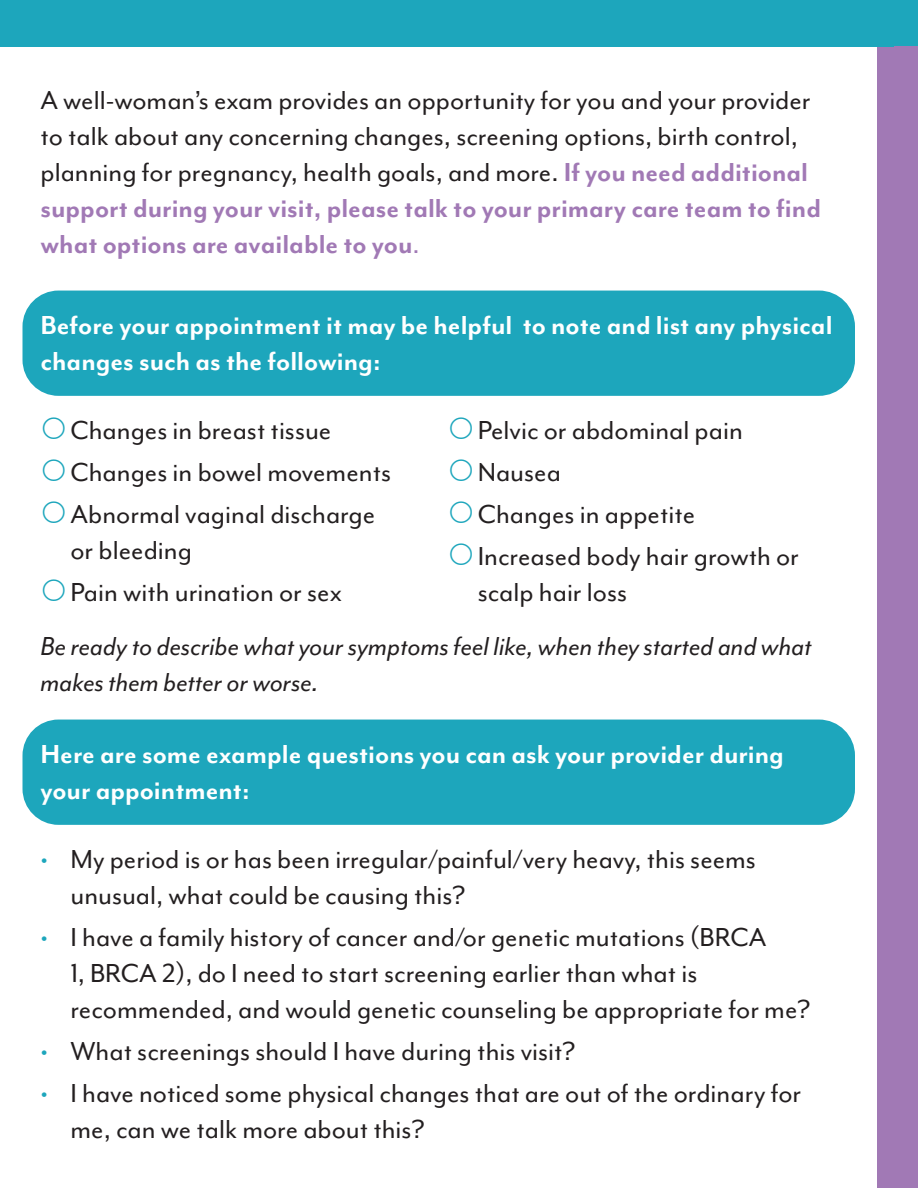
<style>
.page{position:relative;width:918px;height:1188px;background:#fff}
.page>*{position:absolute;margin:0;border:0;box-sizing:border-box;transform-origin:0 0}
.Intro{font:30px/36px "Mr Eaves Mod OT";color:#231f20}
.Subheader_02{font:700 30px/36px "Mr Eaves Mod OT";color:#fff}
.t1{font:italic 30px/36px "Mr Eaves Mod OT";color:#231f20}
.s1{font-weight:700;color:#a179b5}
.s2{color:#a179b5}
.s3{color:#1da6bc}
</style>
<div class="page">
<div style="left:878px;top:38px;width:40px;height:1150px;background:#a179b5"></div>
<div style="left:0;top:0;width:918px;height:47px;background:#1da6bc"></div>
<div style="left:22px;top:291px;width:833px;height:105px;background:#1da6bc;border-radius:36px"></div>
<div style="left:22px;top:720px;width:833px;height:105px;background:#1da6bc;border-radius:36px"></div>
<p class="Intro" style="left:40px;top:82px;width:782px">A well-woman’s exam provides an opportunity for you and your provider to talk about any concerning changes, screening options, birth control, planning for pregnancy, health goals, and more. <span class="s1">If you need additional support during your visit, please talk to your primary care team to find what options are available to you</span><span class="s2">.</span></p>
<p class="Subheader_02" style="left:40px;top:306px;width:794px">Before your appointment it may be helpful to note and list any physical changes such as the following:</p>
<p class="Intro" style="left:70px;top:412px;width:262px">Changes in breast tissue</p>
<p class="Intro" style="left:70px;top:454px;width:322px">Changes in bowel movements</p>
<p class="Intro" style="left:70px;top:496px;width:306px">Abnormal vaginal discharge or bleeding</p>
<p class="Intro" style="left:70px;top:574px;width:273px">Pain with urination or sex</p>
<p class="Intro" style="left:478px;top:412px;width:267px">Pelvic or abdominal pain</p>
<p class="Intro" style="left:478px;top:454px;width:85px">Nausea</p>
<p class="Intro" style="left:478px;top:496px;width:219px">Changes in appetite</p>
<p class="Intro" style="left:478px;top:538px;width:323px">Increased body hair growth or scalp hair loss</p>
<p class="t1" style="left:40px;top:628px;width:773px">Be ready to describe what your symptoms feel like, when they started and what makes them better or worse.</p>
<p class="Subheader_02" style="left:40px;top:735px;width:745px">Here are some example questions you can ask your provider during your appointment:</p>
<p class="Intro" style="left:70px;top:841px;width:687px;text-indent:-30px"><span class="s3">•</span> My period is or has been irregular/painful/very heavy, this seems unusual, what could be causing this?</p>
<p class="Intro" style="left:70px;top:919px;width:742px;text-indent:-30px"><span class="s3">•</span> I have a family history of cancer and/or genetic mutations (BRCA<br>1, BRCA 2), do I need to start screening earlier than what is recommended, and would genetic counseling be appropriate for me?</p>
<p class="Intro" style="left:40px;top:1033px;width:537px"><span class="s3">•</span> What screenings should I have during this visit?</p>
<p class="Intro" style="left:70px;top:1075px;width:732px;text-indent:-30px"><span class="s3">•</span> I have noticed some physical changes that are out of the ordinary for me, can we talk more about this?</p>
</div>
